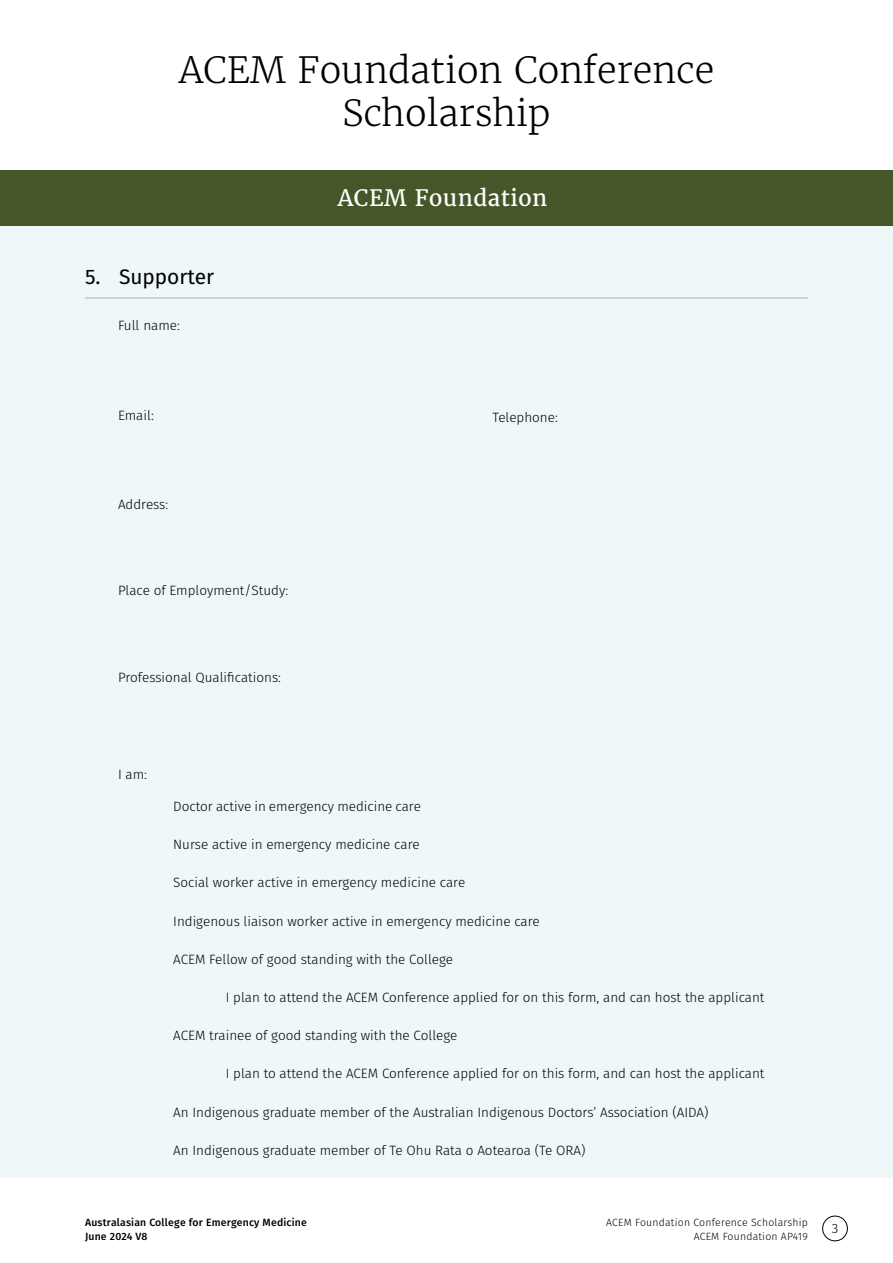
<style>
.page{position:relative;width:893px;height:1263px;background:#fff}
.page>*{position:absolute;margin:0;border:0;box-sizing:border-box;transform-origin:0 0}
.t1{font:300 36px/43.2px "Merriweather";color:#000;text-align:center}
.t2{font:22.5px "Merriweather";letter-spacing:.02em;color:#fff}
.t3{font:21px "Fira Sans";color:#000}
.t4{font:300 13.5px "Fira Sans";color:#000}
.t5{font:300 10.5px/13.5px "Fira Sans";letter-spacing:.02em;color:#000;text-align:right}
.t6{font:500 10.5px/13.5px "Fira Sans";letter-spacing:.02em;color:#000}
</style>
<div class="page">
<div style="left:0;top:170px;width:893px;height:1008px;background:#eef8f9"></div>
<div style="left:822px;top:1216px;width:26px;height:25px;border:1px solid #000;border-radius:50%"></div>
<div style="left:0;top:170px;width:893px;height:56px;background:#455728"></div>
<hr style="left:85px;top:297px;width:723px;height:2px;background:#cccecf">
<h1 class="t1" style="left:179px;top:48px;width:537px">ACEM Foundation Conference<br>Scholarship</h1>
<h3 class="t3" style="left:85px;top:261px;width:131px">5. Supporter</h3>
<p class="t4" style="left:118px;top:315px;width:63px">Full name:</p>
<p class="t4" style="left:118px;top:406px;width:37px">Email:</p>
<p class="t4" style="left:118px;top:494px;width:52px">Address:</p>
<p class="t4" style="left:118px;top:581px;width:172px">Place of Employment/Study:</p>
<p class="t4" style="left:118px;top:668px;width:164px">Professional Qualifications:</p>
<h2 class="t2" style="left:338px;top:184px;width:211px">ACEM Foundation</h2>
<p class="t4" style="left:492px;top:407px;width:67px">Telephone:</p>
<p class="t4" style="left:118px;top:764px;width:30px">I am:</p>
<p class="t4" style="left:173px;top:797px;width:249px">Doctor active in emergency medicine care</p>
<p class="t4" style="left:173px;top:835px;width:248px">Nurse active in emergency medicine care</p>
<p class="t4" style="left:173px;top:873px;width:294px">Social worker active in emergency medicine care</p>
<p class="t4" style="left:173px;top:911px;width:368px">Indigenous liaison worker active in emergency medicine care</p>
<p class="t4" style="left:173px;top:949px;width:281px">ACEM Fellow of good standing with the College</p>
<p class="t4" style="left:226px;top:988px;width:540px">I plan to attend the ACEM Conference applied for on this form, and can host the applicant</p>
<p class="t4" style="left:173px;top:1026px;width:286px">ACEM trainee of good standing with the College</p>
<p class="t4" style="left:226px;top:1064px;width:540px">I plan to attend the ACEM Conference applied for on this form, and can host the applicant</p>
<p class="t4" style="left:173px;top:1102px;width:537px">An Indigenous graduate member of the Australian Indigenous Doctors’ Association (AIDA)</p>
<p class="t4" style="left:173px;top:1140px;width:414px">An Indigenous graduate member of Te Ohu Rata o Aotearoa (Te ORA)</p>
<p class="t6" style="left:85px;top:1215px;width:223px">Australasian College for Emergency Medicine<br>June 2024 V8</p>
<p class="t5" style="left:606px;top:1215px;width:203px">ACEM Foundation Conference Scholarship<br>ACEM Foundation AP419</p>
<p class="t4" style="left:832px;top:1219px;width:8px">3</p>
</div>
